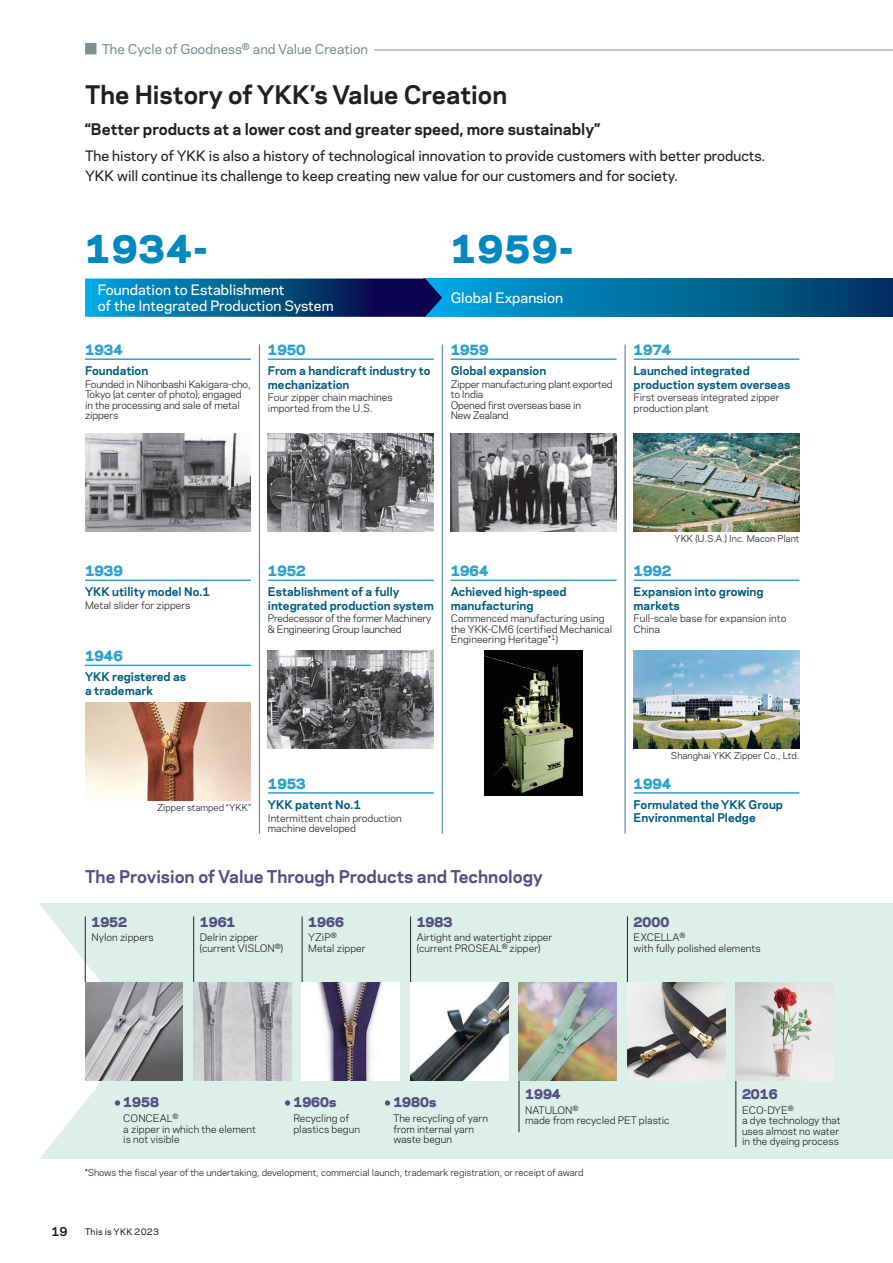
<style>
.page{position:relative;width:893px;height:1263px;background:#fff}
.page>*{position:absolute;margin:0;border:0;box-sizing:border-box;transform-origin:0 0}
.t1{font:800 36.15px "Galaxie Polaris";letter-spacing:.05em;color:#0088bf}
.t2{font:700 24px "Galaxie Polaris";color:#231f20}
.t3{font:700 16.5px "Galaxie Polaris";color:#544f82}
.t4{font:700 15px "Galaxie Polaris";color:#231f20}
.t5{font:500 13.5px/20.2px "Galaxie Polaris";color:#231f20}
.t6{font:500 13.5px/16.5px "Galaxie Polaris";color:#fff}
.t7{font:800 13.5px "Galaxie Polaris";color:#2ca0ce}
.t8{font:800 12.75px "Galaxie Polaris";color:#544f82}
.t9{font:500 12.75px "Galaxie Polaris";color:#7f8f97}
.t10{font:700 11.7px "Galaxie Polaris";color:#231f20}
.t11{font:700 11.25px/13.5px "Galaxie Polaris";color:#005c82}
.t12{font:9.75px/10.5px "Galaxie Polaris";color:#231f20}
.t13{font:9.75px/10.5px "Galaxie Polaris";letter-spacing:-.02em;color:#231f20}
.t14{font:9px "Galaxie Polaris";color:#231f20}
.t15{font:500 8.55px "Galaxie Polaris";letter-spacing:.025em;color:#231f20}
.s1{font-family:"Hiragino UD Sans F Std N W5";font-weight:400;font-size:11.55px}
</style>
<div class="page">
<hr style="left:259px;top:344px;width:1px;height:489px;background:#3a729f">
<hr style="left:442px;top:344px;width:1px;height:489px;background:#3a729f">
<hr style="left:625px;top:344px;width:1px;height:489px;background:#3a729f">
<div style="left:0;top:904px;width:893px;height:255px;background:#dcefe9"></div>
<img style="left:85px;top:434px;width:166px;height:97px">
<img style="left:268px;top:434px;width:166px;height:97px">
<img style="left:268px;top:651px;width:166px;height:97px">
<img style="left:85px;top:703px;width:166px;height:97px">
<div style="left:423px;top:279px;width:470px;height:38px;background:linear-gradient(to right,#00a8e2,#01355d)"></div>
<img style="left:634px;top:434px;width:165px;height:97px">
<img style="left:634px;top:651px;width:165px;height:97px">
<svg style="left:85px;top:279px;width:357px;height:38px;background:#04548b"></svg>
<hr style="left:85px;top:358px;width:166px;height:2px;background:#2ca0ce">
<hr style="left:268px;top:358px;width:166px;height:2px;background:#2ca0ce">
<hr style="left:451px;top:358px;width:166px;height:2px;background:#2ca0ce">
<hr style="left:85px;top:665px;width:166px;height:1px;background:#2ca0ce">
<hr style="left:634px;top:358px;width:165px;height:2px;background:#2ca0ce">
<hr style="left:85px;top:580px;width:166px;height:1px;background:#2ca0ce">
<img style="left:451px;top:434px;width:166px;height:97px">
<img style="left:485px;top:651px;width:98px;height:144px">
<hr style="left:736px;top:1080px;width:1px;height:67px;background:#231f20">
<hr style="left:519px;top:1080px;width:1px;height:52px;background:#231f20">
<hr style="left:410px;top:916px;width:1px;height:67px;background:#231f20">
<hr style="left:302px;top:916px;width:1px;height:67px;background:#231f20">
<hr style="left:193px;top:916px;width:1px;height:67px;background:#231f20">
<hr style="left:627px;top:916px;width:1px;height:67px;background:#231f20">
<svg style="left:0;top:903px;width:140px;height:256px"></svg>
<svg style="left:285px;top:1100px;width:5px;height:6px"></svg>
<svg style="left:385px;top:1100px;width:5px;height:6px"></svg>
<hr style="left:268px;top:580px;width:166px;height:1px;background:#2ca0ce">
<hr style="left:634px;top:580px;width:165px;height:1px;background:#2ca0ce">
<hr style="left:451px;top:580px;width:166px;height:1px;background:#2ca0ce">
<hr style="left:268px;top:792px;width:166px;height:2px;background:#2ca0ce">
<hr style="left:634px;top:792px;width:165px;height:2px;background:#2ca0ce">
<img style="left:85px;top:982px;width:98px;height:98px">
<img style="left:193px;top:982px;width:98px;height:98px">
<img style="left:302px;top:982px;width:98px;height:98px">
<img style="left:410px;top:982px;width:98px;height:98px">
<img style="left:519px;top:982px;width:98px;height:98px">
<img style="left:627px;top:982px;width:98px;height:98px">
<img style="left:736px;top:982px;width:97px;height:98px">
<hr style="left:374px;top:50px;width:519px;height:1px;background:#7f8f97">
<h3 class="t9" style="left:85px;top:39px;width:285px"><span class="s1">█</span> The Cycle of Goodness<sup>®</sup> and Value Creation</h3>
<h2 class="t2" style="left:85px;top:77px;width:423px">The History of YKK’s Value Creation</h2>
<h3 class="t4" style="left:85px;top:118px;width:517px">“Better products at a lower cost and greater speed, more sustainably”</h3>
<h3 class="t5" style="left:85px;top:144px;width:682px">The history of YKK is also a history of technological innovation to provide customers with better products.<br>YKK will continue its challenge to keep creating new value for our customers and for society.</h3>
<h1 class="t1" style="left:85px;top:222px;width:124px">1934-</h1>
<h1 class="t1" style="left:451px;top:222px;width:124px">1959-</h1>
<h3 class="t6" style="left:98px;top:281px;width:237px">Foundation to Establishment<br>of the Integrated Production System</h3>
<h3 class="t7" style="left:85px;top:340px;width:39px">1934</h3>
<p class="t11" style="left:85px;top:363px;width:65px">Foundation</p>
<p class="t12" style="left:85px;top:378px;width:167px">Founded in Nihonbashi Kakigara-cho,<br>Tokyo (at center of photo); engaged in the processing and sale of metal zippers</p>
<h3 class="t7" style="left:268px;top:340px;width:39px">1950</h3>
<p class="t11" style="left:268px;top:363px;width:164px">From a handicraft industry to mechanization</p>
<p class="t12" style="left:268px;top:392px;width:126px">Four zipper chain machines imported from the U.S.</p>
<h3 class="t6" style="left:451px;top:289px;width:114px">Global Expansion</h3>
<h3 class="t7" style="left:451px;top:340px;width:39px">1959</h3>
<p class="t11" style="left:451px;top:363px;width:97px">Global expansion</p>
<p class="t13" style="left:451px;top:378px;width:163px">Zipper manufacturing plant exported to India<br>Opened first overseas base in<br>New Zealand</p>
<h3 class="t7" style="left:634px;top:340px;width:39px">1974</h3>
<p class="t11" style="left:634px;top:363px;width:158px">Launched integrated production system overseas</p>
<p class="t12" style="left:634px;top:392px;width:147px">First overseas integrated zipper production plant</p>
<h3 class="t7" style="left:85px;top:561px;width:39px">1939</h3>
<p class="t11" style="left:85px;top:584px;width:127px">YKK utility model No.1</p>
<p class="t12" style="left:85px;top:599px;width:107px">Metal slider for zippers</p>
<h3 class="t7" style="left:85px;top:646px;width:39px">1946</h3>
<p class="t11" style="left:85px;top:669px;width:103px">YKK registered as a trademark</p>
<h3 class="t7" style="left:268px;top:561px;width:39px">1952</h3>
<p class="t11" style="left:268px;top:584px;width:167px">Establishment of a fully integrated production system</p>
<p class="t13" style="left:268px;top:613px;width:165px">Predecessor of the former Machinery &amp; Engineering Group launched</p>
<h3 class="t7" style="left:451px;top:561px;width:39px">1964</h3>
<p class="t11" style="left:451px;top:584px;width:117px">Achieved high-speed manufacturing</p>
<p class="t12" style="left:451px;top:613px;width:163px">Commenced manufacturing using the YKK-CM6 (certified Mechanical<br>Engineering Heritage*<sup>1</sup>)</p>
<p class="t14" style="left:674px;top:532px;width:127px">YKK (U.S.A.) Inc. Macon Plant</p>
<h3 class="t7" style="left:634px;top:561px;width:39px">1992</h3>
<p class="t11" style="left:634px;top:584px;width:132px">Expansion into growing markets</p>
<p class="t12" style="left:634px;top:613px;width:154px">Full-scale base for expansion into<br>China</p>
<p class="t14" style="left:671px;top:749px;width:130px">Shanghai YKK Zipper Co., Ltd.</p>
<p class="t14" style="left:157px;top:801px;width:95px">Zipper stamped “YKK”</p>
<h3 class="t7" style="left:268px;top:774px;width:39px">1953</h3>
<p class="t11" style="left:268px;top:797px;width:95px">YKK patent No.1</p>
<p class="t12" style="left:268px;top:812px;width:135px">Intermittent chain production machine developed</p>
<h3 class="t7" style="left:634px;top:774px;width:39px">1994</h3>
<p class="t11" style="left:634px;top:797px;width:151px">Formulated the YKK Group<br>Environmental Pledge</p>
<h3 class="t3" style="left:85px;top:864px;width:459px">The Provision of Value Through Products and Technology</h3>
<h3 class="t8" style="left:91px;top:912px;width:37px">1952</h3>
<p class="t12" style="left:91px;top:932px;width:64px">Nylon zippers</p>
<h3 class="t8" style="left:200px;top:912px;width:37px">1961</h3>
<p class="t12" style="left:200px;top:932px;width:85px">Delrin zipper (current VISLON<sup>®</sup>)</p>
<h3 class="t8" style="left:308px;top:912px;width:37px">1966</h3>
<p class="t12" style="left:308px;top:932px;width:59px">YZiP<sup>®<br></sup>Metal zipper</p>
<h3 class="t8" style="left:417px;top:912px;width:37px">1983</h3>
<p class="t12" style="left:417px;top:932px;width:137px">Airtight and watertight zipper (current PROSEAL<sup>®</sup> zipper)</p>
<h3 class="t8" style="left:634px;top:912px;width:37px">2000</h3>
<p class="t12" style="left:634px;top:932px;width:128px">EXCELLA<sup>®<br></sup>with fully polished elements</p>
<h3 class="t8" style="left:123px;top:1093px;width:37px">1958</h3>
<p class="t12" style="left:123px;top:1112px;width:134px">CONCEAL<sup>®<br></sup>a zipper in which the element is not visible</p>
<h3 class="t8" style="left:293px;top:1093px;width:44px">1960s</h3>
<p class="t12" style="left:293px;top:1112px;width:68px">Recycling of plastics begun</p>
<h3 class="t8" style="left:393px;top:1093px;width:44px">1980s</h3>
<p class="t12" style="left:393px;top:1112px;width:96px">The recycling of yarn from internal yarn waste begun</p>
<h3 class="t8" style="left:525px;top:1084px;width:37px">1994</h3>
<p class="t12" style="left:525px;top:1104px;width:146px">NATULON<sup>®<br></sup>made from recycled PET plastic</p>
<p class="t14" style="left:85px;top:1165px;width:500px">*Shows the fiscal year of the undertaking, development, commercial launch, trademark registration, or receipt of award</p>
<p class="t10" style="left:51px;top:1222px;width:18px">19</p>
<p class="t15" style="left:85px;top:1225px;width:75px">This is YKK 2023</p>
<h3 class="t8" style="left:742px;top:1084px;width:37px">2016</h3>
<p class="t12" style="left:742px;top:1104px;width:100px">ECO-DYE<sup>®<br></sup>a dye technology that uses almost no water in the dyeing process</p>
</div>
